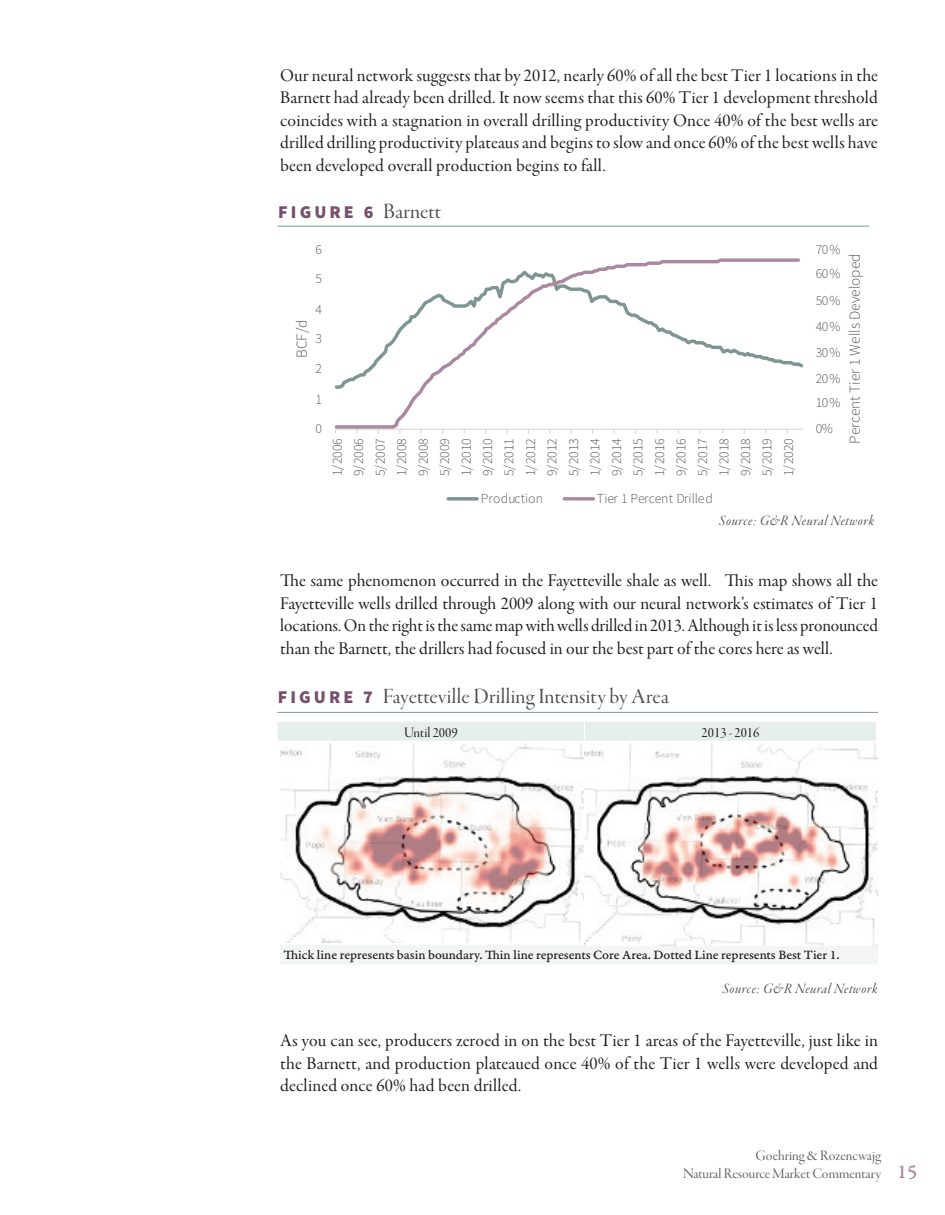
<style>
.page{position:relative;width:945px;height:1215px;background:#fff}
.page>*{position:absolute;margin:0;border:0;box-sizing:border-box;transform-origin:0 0}
.t1{font:22.5px "Garamond Premr Pro Disp";letter-spacing:.01em;color:#4c4c4f}
.t2{font:18px/22.5px "Garamond Premr Pro Subh";letter-spacing:.01em;color:#231f20;text-align:justify}
.t3{font:900 18px "Source Sans Pro";color:#77506d}
.t4{font:300 15.3px "Source Sans Pro";color:#595959}
.t5{font:15px/18px "Garamond Premr Pro Disp";color:#5f5f62}
.t6{font:15px "Garamond Premr Pro It Disp";letter-spacing:.04em;color:#4c4c4f}
.t7{font:15px "Garamond Premr Pro Disp";color:#231f20}
.t8{font:300 13.8px/21.5px "Source Sans Pro";letter-spacing:-.035em;color:#595959;text-align:justify}
.t9{font:300 13.8px "Source Sans Pro";letter-spacing:-.005em;color:#595959}
.t10{font:300 13.8px "Source Sans Pro";letter-spacing:.01em;color:#595959}
.t11{font:13.5px "Garamond Premr Pro Med Capt";letter-spacing:-.01em;color:#231f20}
.s1{font-family:"Garamond Premr Pro Disp";font-weight:400;font-size:22.5px;color:#4c4c4f}
.s2{font-family:"Source Sans Pro";font-weight:900;font-size:18px;color:#77506d}
.s3{font-family:"Garamond Premr Pro Med Capt";font-size:21px;color:#ac889f}
</style>
<div class="page">
<hr style="left:278px;top:226px;width:591px;height:1px;background:#759a96">
<svg style="left:335px;top:258px;width:467px;height:172px"></svg>
<svg style="left:448px;top:497px;width:29px;height:4px"></svg>
<svg style="left:564px;top:497px;width:29px;height:4px"></svg>
<hr style="left:277px;top:712px;width:601px;height:1px;background:#759a96">
<div style="left:278px;top:722px;width:598px;height:19px;background:#e6eeec"></div>
<div style="left:280px;top:944px;width:599px;height:21px;background:#f1f6f4"></div>
<hr style="left:280px;top:944px;width:599px;height:1px;background:#fff">
<img style="left:280px;top:744px;width:305px;height:199px">
<img style="left:585px;top:744px;width:293px;height:202px">
<p class="t2" style="left:280px;top:65px;width:599px">Our neural network suggests that by 2012, nearly 60% of all the best Tier 1 locations in the Barnett had already been drilled. It now seems that this 60% Tier 1 development threshold coincides with a stagnation in overall drilling productivity Once 40% of the best wells are drilled drilling productivity plateaus and begins to slow and once 60% of the best wells have been developed overall production begins to fall.</p>
<p class="t3" style="left:278px;top:200px;width:164px">F I G U R E 6 <span class="s1">Barnett</span></p>
<p class="t8" style="left:315px;top:239px;width:8px">6</p>
<p class="t8" style="left:315px;top:268px;width:8px">5</p>
<p class="t8" style="left:315px;top:298px;width:8px">4</p>
<p class="t4" style="left:292px;top:358px;width:40px;rotate:-90deg">BCF/d</p>
<p class="t8" style="left:315px;top:327px;width:8px">3</p>
<p class="t8" style="left:315px;top:358px;width:8px">2</p>
<p class="t8" style="left:315px;top:389px;width:8px">1</p>
<p class="t8" style="left:315px;top:418px;width:8px">0</p>
<p class="t8" style="left:326px;top:476px;width:39px;rotate:-90deg">1/2006<br>9/2006<br>5/2007<br>1/2008<br>9/2008<br>5/2009<br>1/2010<br>9/2010<br>5/2011<br>1/2012<br>9/2012<br>5/2013<br>1/2014<br>9/2014<br>5/2015<br>1/2016<br>9/2016<br>5/2017<br>1/2018<br>9/2018<br>5/2019<br>1/2020</p>
<p class="t10" style="left:481px;top:490px;width:64px">Production</p>
<p class="t9" style="left:597px;top:490px;width:118px">Tier 1 Percent Drilled</p>
<p class="t8" style="left:816px;top:239px;width:26px">70%</p>
<p class="t8" style="left:816px;top:263px;width:26px">60%</p>
<p class="t8" style="left:816px;top:289px;width:26px">50%</p>
<p class="t8" style="left:816px;top:315px;width:26px">40%</p>
<p class="t8" style="left:816px;top:341px;width:26px">30%</p>
<p class="t8" style="left:816px;top:367px;width:26px">20%</p>
<p class="t8" style="left:816px;top:392px;width:26px">10%</p>
<p class="t8" style="left:816px;top:418px;width:19px">0%</p>
<p class="t4" style="left:846px;top:444px;width:192px;rotate:-90deg">Percent Tier 1 Wells Developed</p>
<p class="t6" style="left:719px;top:513px;width:156px">Source: G&amp;R Neural Network</p>
<p class="t2" style="left:280px;top:570px;width:599px">The same phenomenon occurred in the Fayetteville shale as well. This map shows all the Fayetteville wells drilled through 2009 along with our neural network’s estimates of Tier 1 locations. On the right is the same map with wells drilled in 2013. Although it is less pronounced than the Barnett, the drillers had focused in our the best part of the cores here as well.</p>
<p class="t1" style="left:278px;top:684px;width:392px"><span class="s2">F I G U R E 7</span> Fayetteville Drilling Intensity by Area</p>
<p class="t7" style="left:404px;top:724px;width:55px">Until 2009</p>
<p class="t7" style="left:702px;top:724px;width:59px">2013 - 2016</p>
<p class="t11" style="left:284px;top:947px;width:558px">Thick line represents basin boundary. Thin line represents Core Area. Dotted Line represents Best Tier 1.</p>
<p class="t6" style="left:723px;top:981px;width:156px">Source: G&amp;R Neural Network</p>
<p class="t2" style="left:280px;top:1030px;width:599px">As you can see, producers zeroed in on the best Tier 1 areas of the Fayetteville, just like in the Barnett, and production plateaued once 40% of the Tier 1 wells were developed and declined once 60% had been drilled.</p>
<p class="t5" style="left:683px;top:1147px;width:236px;text-indent:73px">Goehring &amp; Rozencwajg<br>Natural Resource Market Commentary <span class="s3">15</span></p>
</div>
